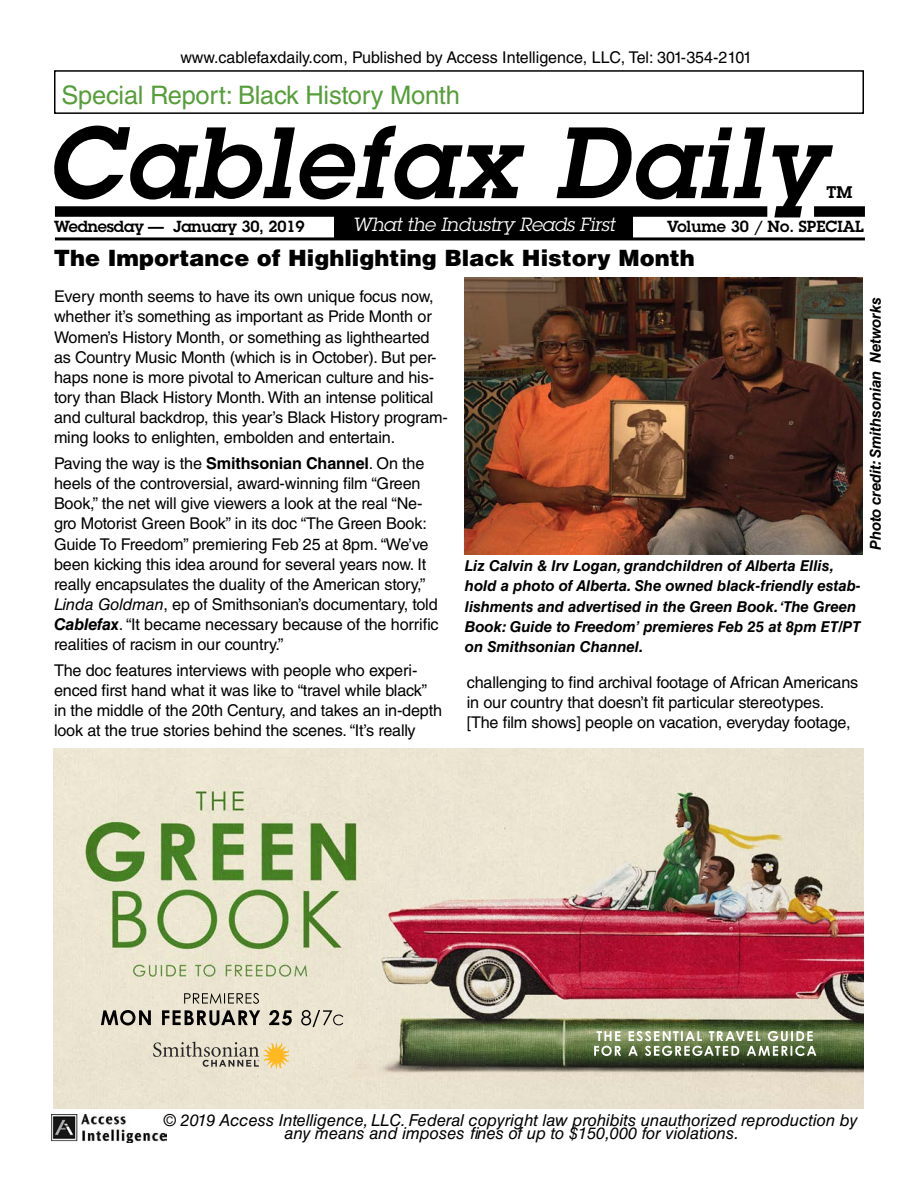
<style>
.page{position:relative;width:918px;height:1188px;background:#fff}
.page>*{position:absolute;margin:0;border:0;box-sizing:border-box;transform-origin:0 0}
.t1{font:italic 600 99px "Lubalin Graph Std";letter-spacing:.03em;color:#000}
.t2{font:25.5px "Helvetica LT Std";letter-spacing:-.01em;color:#559e39}
.t3{font:900 22.5px "Helvetica LT Std";color:#000}
.t4{font:italic 18.75px "Lubalin Graph Std";letter-spacing:-.01em;color:#fff}
.t5{font:italic 16.5px/13.5px "Helvetica LT Std";color:#000;text-align:center}
.t6{font:600 16.5px "Lubalin Graph Std";color:#000}
.t7{font:16.2px/20.1px "Helvetica LT Std";letter-spacing:-.01em;color:#000}
.t8{font:600 15.75px "Lubalin Graph Std";letter-spacing:-.01em;color:#000}
.t9{font:italic 700 15px/20.1px "Helvetica LT Std";color:#000}
.s1{font-weight:700}
.s2{font-style:italic}
.s3{font-weight:700;font-style:italic}
</style>
<div class="page">
<img style="left:52px;top:1114px;width:115px;height:29px">
<div style="left:55px;top:206px;width:712px;height:11px;background:#000"></div>
<div style="left:814px;top:206px;width:51px;height:11px;background:#000"></div>
<div style="left:334px;top:212px;width:299px;height:26px;background:#000"></div>
<hr style="left:55px;top:237px;width:810px;height:3px;background:#000">
<div style="left:54px;top:70px;width:810px;height:44px;border:2px solid #000"></div>
<img style="left:53px;top:749px;width:810px;height:360px">
<svg style="left:594px;top:1031px;width:222px;height:25px"></svg>
<svg style="left:101px;top:1010px;width:242px;height:17px"></svg>
<svg style="left:153px;top:1042px;width:137px;height:27px"></svg>
<svg style="left:184px;top:993px;width:75px;height:11px"></svg>
<img style="left:465px;top:278px;width:397px;height:276px">
<p class="t7" style="left:180px;top:47px;width:573px">www.cablefaxdaily.com, Published by Access Intelligence, LLC, Tel: 301-354-2101</p>
<h2 class="t2" style="left:62px;top:80px;width:400px">Special Report: Black History Month</h2>
<h1 class="t1" style="left:46px;top:97px;width:779px">Cablefax Daily</h1>
<p class="t6" style="left:827px;top:181px;width:27px">TM</p>
<p class="t4" style="left:352px;top:213px;width:264px">What the Industry Reads First</p>
<p class="t8" style="left:667px;top:216px;width:198px">Volume 30 / No. SPECIAL</p>
<p class="t8" style="left:54px;top:216px;width:252px">Wednesday — January 30, 2019</p>
<h3 class="t3" style="left:54px;top:243px;width:642px">The Importance of Highlighting Black History Month</h3>
<p class="t7" style="left:54px;top:287px;width:395px">Every month seems to have its own unique focus now, whether it’s something as important as Pride Month or Women’s History Month, or something as lighthearted as Country Music Month (which is in October). But per&shy;haps none is more pivotal to American culture and his&shy;tory than Black History Month. With an intense political and cultural backdrop, this year’s Black History program&shy;ming looks to enlighten, embolden and entertain.</p>
<p class="t7" style="left:54px;top:453px;width:386px">Paving the way is the <span class="s1">Smithsonian Channel</span>. On the heels of the controversial, award-winning film “Green Book,” the net will give viewers a look at the real “Ne&shy;gro Motorist Green Book” in its doc “The Green Book:<br>Guide To Freedom” premiering Feb 25 at 8pm. “We’ve been kicking this idea around for several years now. It really encapsulates the duality of the American story,” <span class="s2">Linda Goldman</span>, ep of Smithsonian’s documentary, told <span class="s3">Cablefax</span>. “It became necessary because of the horrific realities of racism in our country.”</p>
<p class="t7" style="left:54px;top:660px;width:390px">The doc features interviews with people who experi&shy;enced first hand what it was like to “travel while black” in the middle of the 20th Century, and takes an in-depth look at the true stories behind the scenes. “It’s really</p>
<p class="t7" style="left:467px;top:672px;width:393px">challenging to find archival footage of African Americans in our country that doesn’t fit particular stereotypes. [The film shows] people on vacation, everyday footage,</p>
<p class="t9" style="left:465px;top:556px;width:398px">Liz Calvin &amp; Irv Logan, grandchildren of Alberta Ellis, hold a photo of Alberta. She owned black-friendly estab&shy;lishments and advertised in the Green Book. ‘The Green Book: Guide to Freedom’ premieres Feb 25 at 8pm ET/PT on Smithsonian Channel.</p>
<p class="t9" style="left:865px;top:550px;width:254px;rotate:-90deg">Photo credit: Smithsonian Networks</p>
<p class="t5" style="left:164px;top:1113px;width:695px">© 2019 Access Intelligence, LLC. Federal copyright law prohibits unauthorized reproduction by any means and imposes fines of up to $150,000 for violations.</p>
</div>
